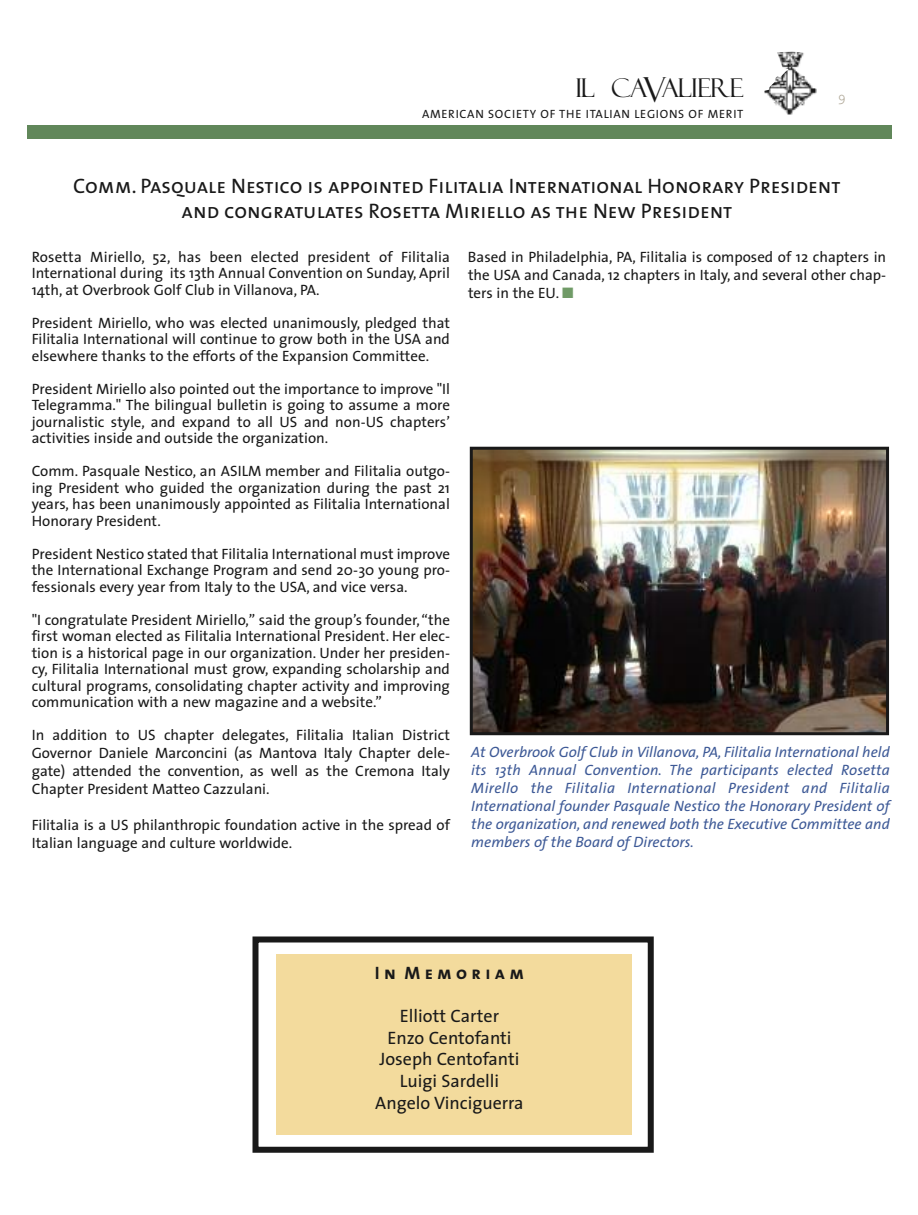
<style>
.page{position:relative;width:918px;height:1215px;background:#fff}
.page>*{position:absolute;margin:0;border:0;box-sizing:border-box;transform-origin:0 0}
.t1{font:25.8px "Felix Titling";letter-spacing:-.04em;color:#191919}
.t2{font:21px/25.2px "The Sans Caps";color:#191919;text-align:center}
.t3{font:18px/21.6px "The Sans";color:#191919;text-align:center}
.t4{font:18px "The Sans Bold Caps";letter-spacing:.24em;color:#191919}
.t5{font:15px/16.5px "The Sans";color:#191919;text-align:justify}
.t6{font:italic 15px/18px "The Sans";color:#3d5996;text-align:justify}
.t7{font:15px "Courier";color:#b0a898}
.t8{font:12px "The Sans";letter-spacing:.06em;color:#191919}
.s1{font-size:34.5px}
.s2{color:#709b67}
</style>
<div class="page">
<div style="left:27px;top:125px;width:864px;height:14px;background:#61875a"></div>
<img style="left:764px;top:52px;width:53px;height:63px">
<img style="left:474px;top:451px;width:411px;height:280px">
<div style="left:470px;top:447px;width:419px;height:288px;border:3px solid #191919"></div>
<div style="left:253px;top:937px;width:401px;height:216px;border:6px solid #191919"></div>
<div style="left:277px;top:954px;width:355px;height:180px;background:#f3db9d"></div>
<h1 class="t1" style="left:575px;top:79px;width:170px">IL CA<span class="s1">V</span>ALIERE</h1>
<p class="t8" style="left:422px;top:109px;width:323px">AMERICAN SOCIETY OF THE ITALIAN LEGIONS OF MERIT</p>
<p class="t7" style="left:838px;top:94px;width:10px">9</p>
<h2 class="t2" style="left:73px;top:175px;width:769px">Comm. Pasquale Nestico is appointed Filitalia International Honorary President and congratulates Rosetta Miriello as the New President</h2>
<p class="t5" style="left:32px;top:250px;width:420px">Rosetta Miriello, 52, has been elected president of Filitalia International during its 13th Annual Convention on Sunday, April 14th, at Overbrook Golf Club in Villanova, PA.</p>
<p class="t5" style="left:32px;top:316px;width:420px">President Miriello, who was elected unanimously, pledged that Filitalia International will continue to grow both in the USA and elsewhere thanks to the efforts of the Expansion Committee.</p>
<p class="t5" style="left:32px;top:382px;width:420px">President Miriello also pointed out the importance to improve "Il Telegramma." The bilingual bulletin is going to assume a more journalistic style, and expand to all US and non-US chapters’ activities inside and outside the organization.</p>
<p class="t5" style="left:32px;top:464px;width:420px">Comm. Pasquale Nestico, an ASILM member and Filitalia outgo&shy;ing President who guided the organization during the past 21 years, has been unanimously appointed as Filitalia International Honorary President.</p>
<p class="t5" style="left:32px;top:547px;width:420px">President Nestico stated that Filitalia International must improve the International Exchange Program and send 20-30 young pro&shy;fessionals every year from Italy to the USA, and vice versa.</p>
<p class="t5" style="left:32px;top:613px;width:420px">"I congratulate President Miriello,” said the group’s founder, “the first woman elected as Filitalia International President. Her elec&shy;tion is a historical page in our organization. Under her presiden&shy;cy, Filitalia International must grow, expanding scholarship and cultural programs, consolidating chapter activity and improving communication with a new magazine and a website.”</p>
<p class="t5" style="left:32px;top:728px;width:420px;line-height:18px">In addition to US chapter delegates, Filitalia Italian District Governor Daniele Marconcini (as Mantova Italy Chapter dele&shy;gate) attended the convention, as well as the Cremona Italy Chapter President Matteo Cazzulani.</p>
<p class="t5" style="left:32px;top:818px;width:420px;line-height:18px">Filitalia is a US philanthropic foundation active in the spread of<br>Italian language and culture worldwide.</p>
<p class="t5" style="left:468px;top:249px;width:420px;line-height:18px">Based in Philadelphia, PA, Filitalia is composed of 12 chapters in the USA and Canada, 12 chapters in Italy, and several other chap&shy;ters in the EU. <span class="s2">■</span></p>
<p class="t6" style="left:471px;top:744px;width:420px">At Overbrook Golf Club in Villanova, PA, Filitalia International held its 13th Annual Convention. The participants elected Rosetta Mirello the Filitalia International President and Filitalia International founder Pasquale Nestico the Honorary President of the organization, and renewed both the Executive Committee and members of the Board of Directors.</p>
<p class="t4" style="left:375px;top:967px;width:151px">In Memoriam</p>
<p class="t3" style="left:375px;top:1007px;width:150px">Elliott Carter<br>Enzo Centofanti<br>Joseph Centofanti<br>Luigi Sardelli<br>Angelo Vinciguerra</p>
</div>
